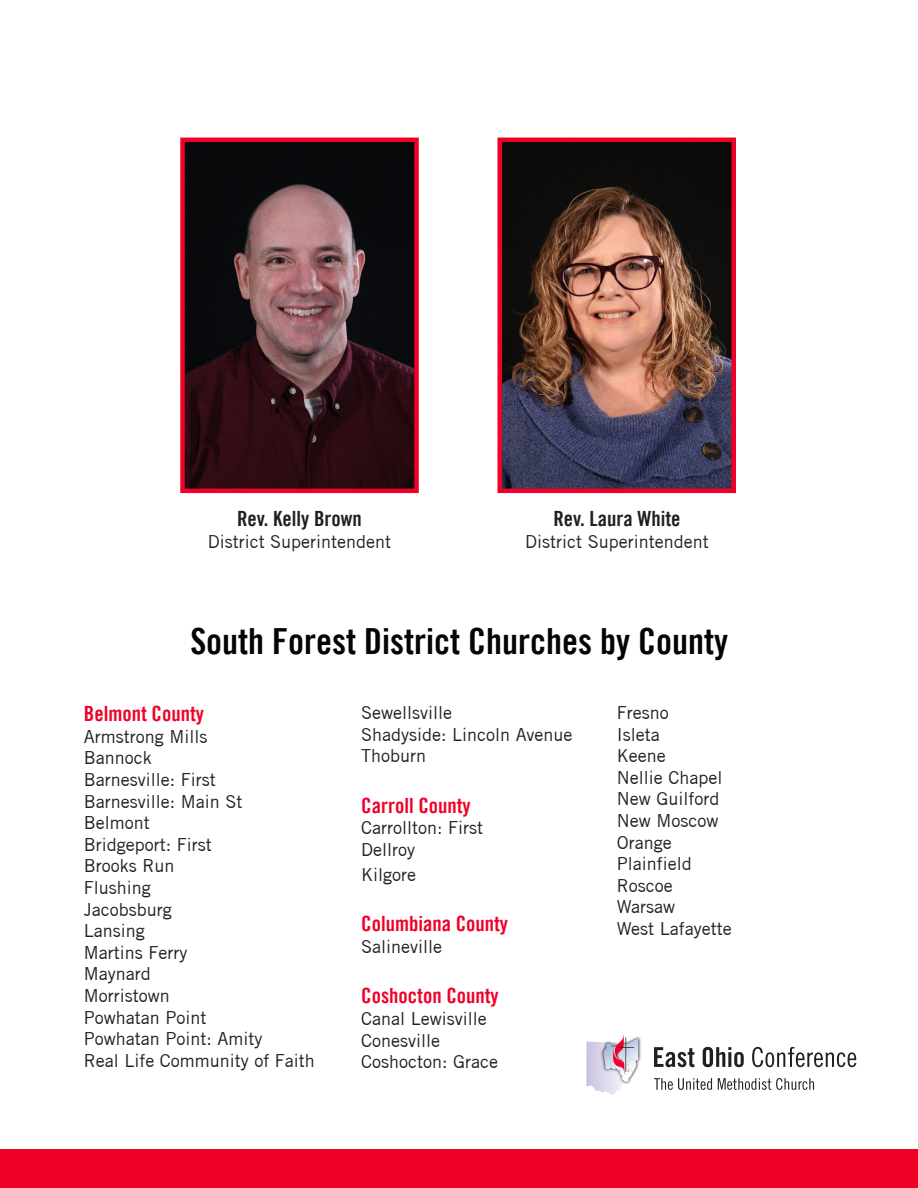
<style>
.page{position:relative;width:918px;height:1188px;background:#fff}
.page>*{position:absolute;margin:0;border:0;box-sizing:border-box;transform-origin:0 0}
.t1{font:36px "Trade Gothic Bold Cond Twenty";color:#040503}
.t2{font:21px "Trade Gothic Bold Cond Twenty";color:#ef0027}
.t3{font:21px "Trade Gothic Bold Cond Twenty";color:#231f20}
.t4{font:18px/21.6px "Trade Gothic";color:#231f20}
</style>
<div class="page">
<div style="left:0;top:1150px;width:918px;height:38px;background:#ef0027"></div>
<img style="left:185px;top:143px;width:229px;height:345px">
<img style="left:502px;top:143px;width:229px;height:345px">
<div style="left:180px;top:138px;width:239px;height:355px;border:4px solid #ef0027"></div>
<div style="left:497px;top:138px;width:239px;height:355px;border:4px solid #ef0027"></div>
<img style="left:638px;top:1036px;width:3px;height:31px">
<svg style="left:586px;top:1034px;width:52px;height:61px"></svg>
<svg style="left:654px;top:1078px;width:58px;height:12px"></svg>
<svg style="left:718px;top:1078px;width:96px;height:12px"></svg>
<svg style="left:654px;top:1047px;width:40px;height:20px"></svg>
<svg style="left:703px;top:1047px;width:41px;height:20px"></svg>
<svg style="left:752px;top:1047px;width:104px;height:20px"></svg>
<p class="t3" style="left:237px;top:506px;width:126px">Rev. Kelly Brown</p>
<p class="t4" style="left:208px;top:531px;width:185px">District Superintendent</p>
<p class="t3" style="left:553px;top:506px;width:129px">Rev. Laura White</p>
<p class="t4" style="left:525px;top:531px;width:185px">District Superintendent</p>
<h1 class="t1" style="left:190px;top:619px;width:539px">South Forest District Churches by County</h1>
<p class="t2" style="left:84px;top:701px;width:122px">Belmont County</p>
<p class="t4" style="left:84px;top:725px;width:232px">Armstrong Mills<br>Bannock<br>Barnesville: First<br>Barnesville: Main St<br>Belmont<br>Bridgeport: First<br>Brooks Run<br>Flushing<br>Jacobsburg<br>Lansing<br>Martins Ferry<br>Maynard<br>Morristown<br>Powhatan Point<br>Powhatan Point: Amity<br>Real Life Community of Faith</p>
<p class="t4" style="left:361px;top:702px;width:213px">Sewellsville<br>Shadyside: Lincoln Avenue<br>Thoburn</p>
<p class="t2" style="left:361px;top:792px;width:111px">Carroll County</p>
<p class="t4" style="left:361px;top:817px;width:123px">Carrollton: First<br>Dellroy</p>
<p class="t4" style="left:361px;top:864px;width:57px">Kilgore</p>
<p class="t2" style="left:361px;top:911px;width:148px">Columbiana County</p>
<p class="t4" style="left:361px;top:936px;width:83px">Salineville</p>
<p class="t2" style="left:361px;top:983px;width:139px">Coshocton County</p>
<p class="t4" style="left:361px;top:1008px;width:138px">Canal Lewisville<br>Conesville<br>Coshocton: Grace</p>
<p class="t4" style="left:617px;top:702px;width:116px">Fresno<br>Isleta<br>Keene<br>Nellie Chapel<br>New Guilford<br>New Moscow<br>Orange<br>Plainfield<br>Roscoe<br>Warsaw<br>West Lafayette</p>
</div>
